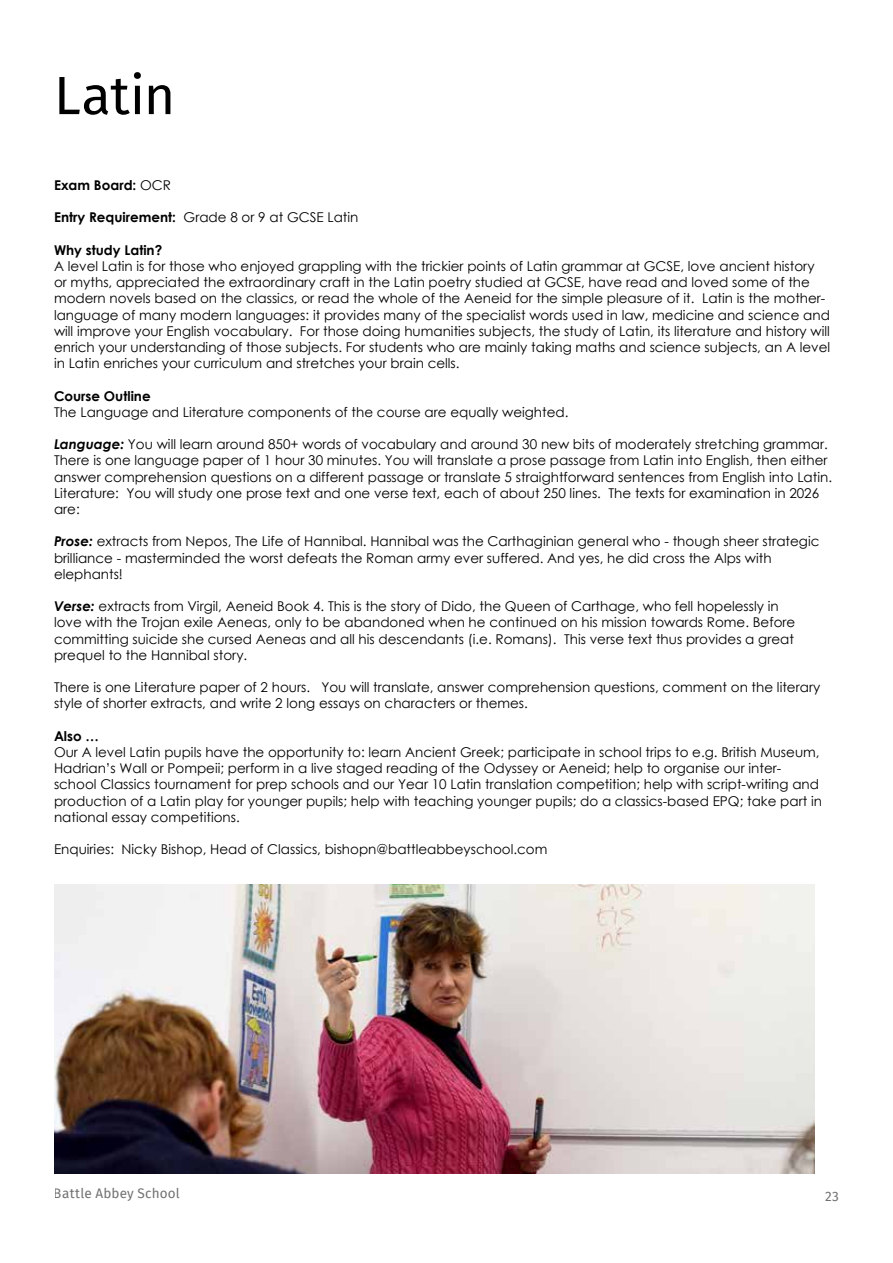
<style>
.page{position:relative;width:893px;height:1263px;background:#fff}
.page>*{position:absolute;margin:0;border:0;box-sizing:border-box;transform-origin:0 0}
.t1{font:53.85px "Fira Sans";letter-spacing:-.005em;color:#000}
.t2{font:13.5px/16.2px "Century Gothic";color:#000}
.t3{font:700 13.5px "Century Gothic";color:#000}
.t4{font:13.5px "Fira Sans";letter-spacing:.015em;color:#707172}
.s1{font-weight:400}
.s2{font-weight:700}
.s3{font-weight:700;font-style:italic}
</style>
<div class="page">
<img style="left:54px;top:884px;width:760px;height:290px">
<h1 class="t1" style="left:54px;top:55px;width:123px">Latin</h1>
<p class="t3" style="left:54px;top:175px;width:119px">Exam Board: <span class="s1">OCR</span></p>
<p class="t2" style="left:54px;top:209px;width:306px"><span class="s2">Entry Requirement:</span> Grade 8 or 9 at GCSE Latin</p>
<p class="t3" style="left:54px;top:240px;width:110px">Why study Latin?</p>
<p class="t2" style="left:54px;top:258px;width:778px">A level Latin is for those who enjoyed grappling with the trickier points of Latin grammar at GCSE, love ancient history or myths, appreciated the extraordinary craft in the Latin poetry studied at GCSE, have read and loved some of the modern novels based on the classics, or read the whole of the Aeneid for the simple pleasure of it. Latin is the mother&shy;language of many modern languages: it provides many of the specialist words used in law, medicine and science and will improve your English vocabulary. For those doing humanities subjects, the study of Latin, its literature and history will enrich your understanding of those subjects. For students who are mainly taking maths and science subjects, an A level in Latin enriches your curriculum and stretches your brain cells.</p>
<p class="t3" style="left:54px;top:385px;width:98px">Course Outline</p>
<p class="t2" style="left:54px;top:404px;width:516px">The Language and Literature components of the course are equally weighted.</p>
<p class="t2" style="left:54px;top:436px;width:780px"><span class="s3">Language:</span> You will learn around 850+ words of vocabulary and around 30 new bits of moderately stretching grammar.<br>There is one language paper of 1 hour 30 minutes. You will translate a prose passage from Latin into English, then either answer comprehension questions on a different passage or translate 5 straightforward sentences from English into Latin.<br>Literature: You will study one prose text and one verse text, each of about 250 lines. The texts for examination in 2026 are:</p>
<p class="t2" style="left:54px;top:533px;width:767px"><span class="s3">Prose:</span> extracts from Nepos, The Life of Hannibal. Hannibal was the Carthaginian general who - though sheer strategic brilliance - masterminded the worst defeats the Roman army ever suffered. And yes, he did cross the Alps with elephants!</p>
<p class="t2" style="left:54px;top:598px;width:743px"><span class="s3">Verse:</span> extracts from Virgil, Aeneid Book 4. This is the story of Dido, the Queen of Carthage, who fell hopelessly in love with the Trojan exile Aeneas, only to be abandoned when he continued on his mission towards Rome. Before committing suicide she cursed Aeneas and all his descendants (i.e. Romans). This verse text thus provides a great prequel to the Hannibal story.</p>
<p class="t2" style="left:54px;top:679px;width:768px">There is one Literature paper of 2 hours. You will translate, answer comprehension questions, comment on the literary style of shorter extracts, and write 2 long essays on characters or themes.</p>
<p class="t3" style="left:54px;top:726px;width:47px">Also …</p>
<p class="t2" style="left:54px;top:744px;width:769px">Our A level Latin pupils have the opportunity to: learn Ancient Greek; participate in school trips to e.g. British Museum, Hadrian’s Wall or Pompeii; perform in a live staged reading of the Odyssey or Aeneid; help to organise our inter&shy;school Classics tournament for prep schools and our Year 10 Latin translation competition; help with script-writing and production of a Latin play for younger pupils; help with teaching younger pupils; do a classics-based EPQ; take part in national essay competitions.</p>
<p class="t2" style="left:54px;top:841px;width:495px">Enquiries: Nicky Bishop, Head of Classics, bishopn@battleabbeyschool.com</p>
<p class="t4" style="left:54px;top:1183px;width:127px">Battle Abbey School</p>
<p class="t4" style="left:825px;top:1186px;width:15px">23</p>
</div>
